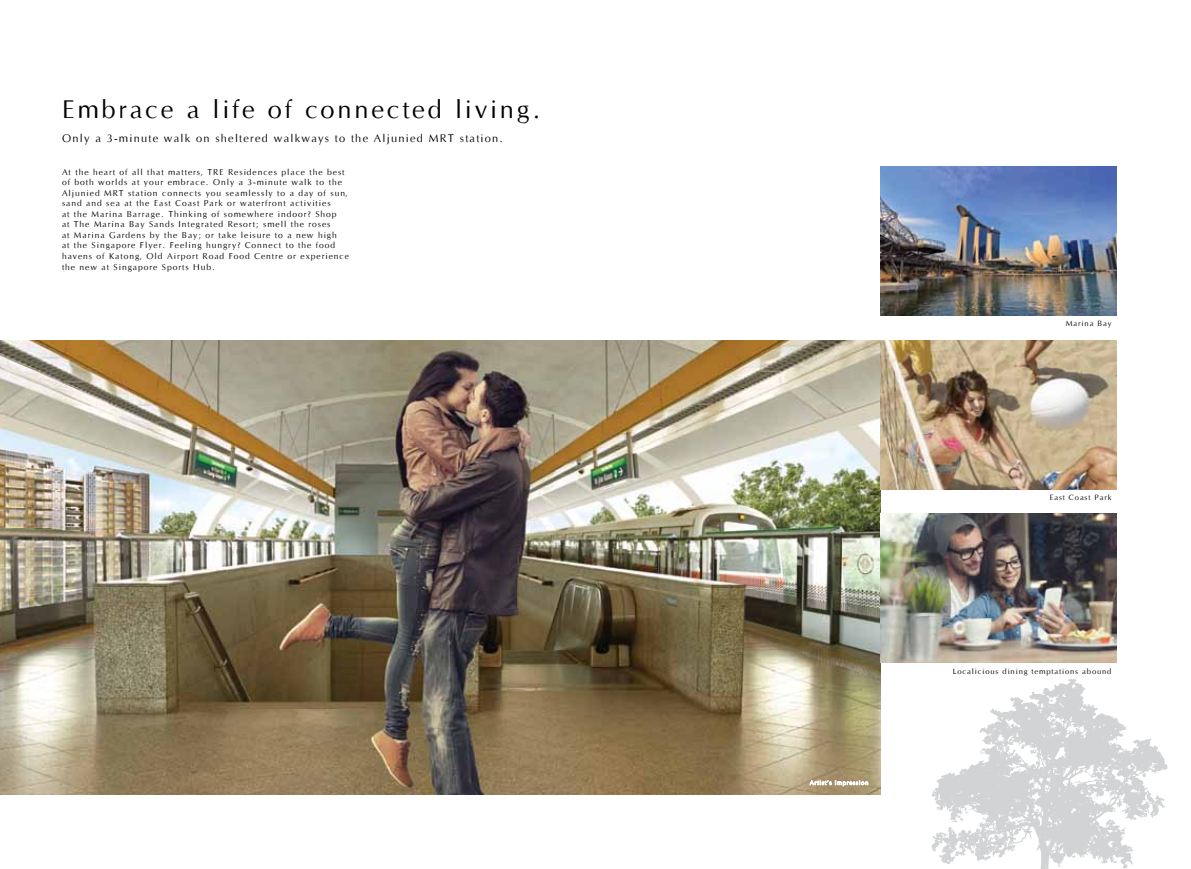
<style>
.page{position:relative;width:1191px;height:869px;background:#fff}
.page>*{position:absolute;margin:0;border:0;box-sizing:border-box;transform-origin:0 0}
.t1{font:26.25px "Optane";letter-spacing:.1em;color:#000}
.t2{font:11.38px "Optane";letter-spacing:.1em;color:#000}
.t3{font:8.75px/10.5px "Optane";letter-spacing:.1em;color:#000}
.t4{font:7.88px "Optane";letter-spacing:.1em;color:#000}
</style>
<div class="page">
<svg style="left:931px;top:679px;width:236px;height:189px"></svg>
<img style="left:0;top:340px;width:881px;height:454px">
<img style="left:881px;top:340px;width:235px;height:149px">
<img style="left:881px;top:513px;width:235px;height:149px">
<img style="left:881px;top:166px;width:235px;height:149px">
<svg style="left:809px;top:779px;width:59px;height:6px"></svg>
<h1 class="t1" style="left:62px;top:94px;width:480px">Embrace a life of connected living.</h1>
<h2 class="t2" style="left:62px;top:131px;width:443px">Only a 3-minute walk on sheltered walkways to the Aljunied MRT station.</h2>
<p class="t3" style="left:62px;top:167px;width:288px">At the heart of all that matters, TRE Residences place the best of both worlds at your embrace. Only a 3-minute walk to the Aljunied MRT station connects you seamlessly to a day of sun, sand and sea at the East Coast Park or waterfront activities<br>at the Marina Barrage. Thinking of somewhere indoor? Shop<br>at The Marina Bay Sands Integrated Resort; smell the roses<br>at Marina Gardens by the Bay; or take leisure to a new high<br>at the Singapore Flyer. Feeling hungry? Connect to the food havens of Katong, Old Airport Road Food Centre or experience the new at Singapore Sports Hub.</p>
<p class="t4" style="left:1066px;top:319px;width:47px">Marina Bay</p>
<p class="t4" style="left:1049px;top:492px;width:63px">East Coast Park</p>
<p class="t4" style="left:952px;top:666px;width:160px">Localicious dining temptations abound</p>
</div>
